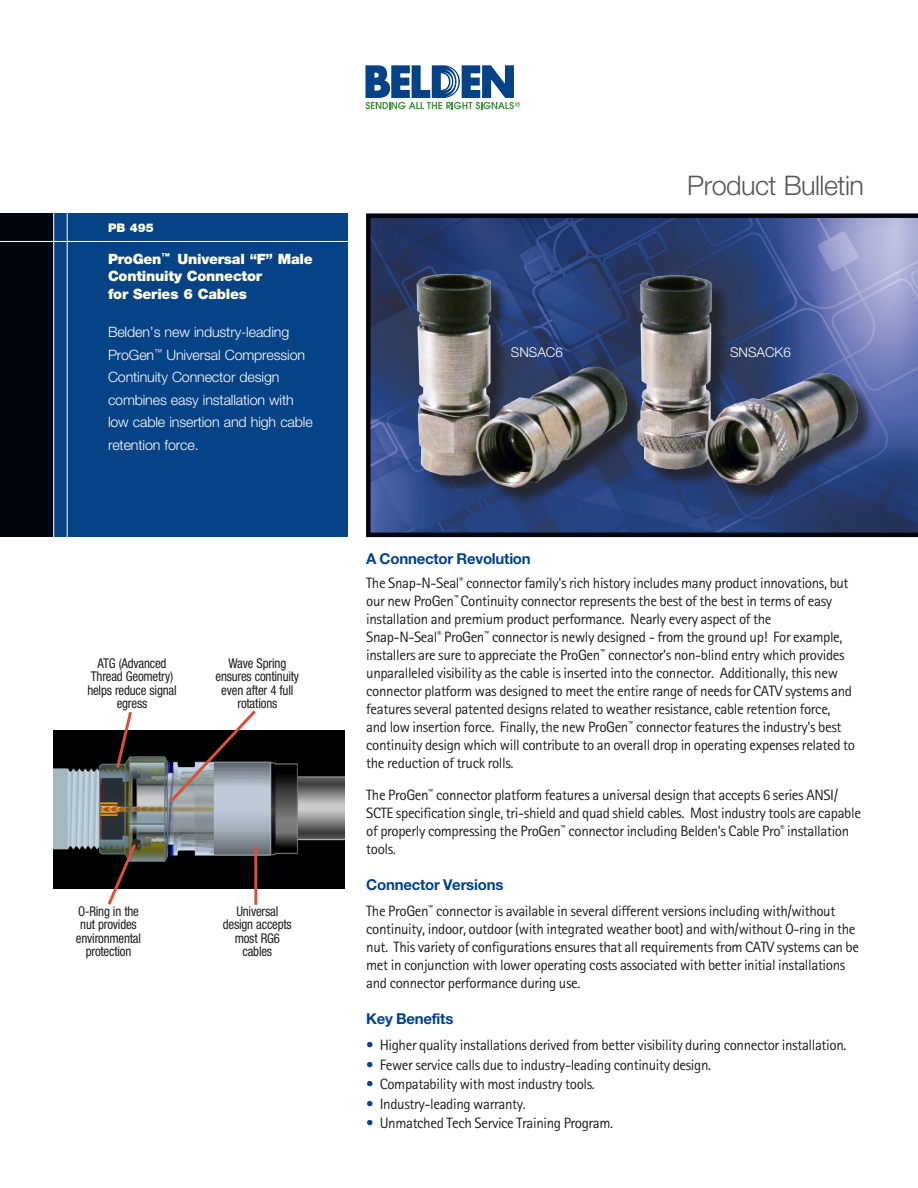
<style>
.page{position:relative;width:918px;height:1188px;background:#fff}
.page>*{position:absolute;margin:0;border:0;box-sizing:border-box;transform-origin:0 0}
.t1{font:300 27px "Helvetica Neue LT Std";letter-spacing:-.02em;color:#57585a}
.NPB_Bullets{font:15px/18px "Rotis Sans Serif";letter-spacing:-.025em;color:#231f20}
.NPB_Bullets-2{font:700 15px "Helvetica Neue LT Std";letter-spacing:-.015em;color:#054286}
._12__Deckline{font:300 14.25px/22.5px "Helvetica Neue LT Std";letter-spacing:-.01em;color:#fff}
._11__NP_Title{font:900 14.25px/17.2px "Helvetica Neue LT Std";letter-spacing:-.015em;color:#fffce0}
.t2{font:condensed 13.5px/13.5px "Helvetica Neue LT Std";letter-spacing:-.015em;color:#231f20;text-align:center;scale:.95 1}
.Parts_Table_B{font:300 13.5px "Helvetica Neue LT Std";color:#fff}
._10__NP_Number{font:900 12px "Helvetica Neue LT Std";color:#fffce0}
.s1{color:#054286}
</style>
<div class="page">
<img style="left:53px;top:730px;width:292px;height:159px">
<svg style="left:366px;top:213px;width:552px;height:324px;background:#394b7d"></svg>
<div style="left:0;top:213px;width:54px;height:324px;background:#01060e"></div>
<div style="left:54px;top:213px;width:294px;height:324px;background:#054286"></div>
<hr style="left:53px;top:213px;width:1px;height:326px;background:#fff">
<hr style="left:67px;top:213px;width:1px;height:326px;background:#fff">
<svg style="left:365px;top:65px;width:155px;height:44px"></svg>
<hr style="left:0;top:241px;width:349px;height:1px;background:#fff">
<svg style="left:105px;top:841px;width:34px;height:64px"></svg>
<svg style="left:114px;top:712px;width:20px;height:59px"></svg>
<hr style="left:254px;top:847px;width:3px;height:58px;background:#d7513d">
<svg style="left:166px;top:710px;width:93px;height:96px"></svg>
<div style="left:419px;top:277px;width:457px;height:229px;background:#231f20;opacity:.75"></div>
<img style="left:408px;top:270px;width:457px;height:221px">
<p class="_10__NP_Number" style="left:108px;top:220px;width:47px">PB 495</p>
<p class="_11__NP_Title" style="left:108px;top:250px;width:206px">ProGen<sup>™</sup> Universal “F” Male<br>Continuity Connector<br>for Series 6 Cables</p>
<p class="_12__Deckline" style="left:108px;top:320px;width:206px">Belden’s new industry-leading<br>ProGen<sup>™</sup> Universal Compression<br>Continuity Connector design combines easy installation with low cable insertion and high cable retention force.</p>
<p class="t2" style="left:87px;top:656px;width:95px">ATG (Advanced<br>Thread Geometry) helps reduce signal egress</p>
<p class="t2" style="left:216px;top:656px;width:90px">Wave Spring ensures continuity even after 4 full rotations</p>
<p class="t2" style="left:76px;top:904px;width:70px">O-Ring in the nut provides environmental protection</p>
<p class="t2" style="left:223px;top:904px;width:74px">Universal design accepts most RG6 cables</p>
<p class="t1" style="left:687px;top:169px;width:178px">Product Bulletin</p>
<p class="Parts_Table_B" style="left:511px;top:344px;width:54px">SNSAC6</p>
<p class="Parts_Table_B" style="left:730px;top:344px;width:62px">SNSACK6</p>
<p class="NPB_Bullets-2" style="left:366px;top:549px;width:166px">A Connector Revolution</p>
<p class="NPB_Bullets" style="left:366px;top:574px;width:490px">The Snap-N-Seal<sup>®</sup> connector family's rich history includes many product innovations, but our new ProGen<sup>™</sup> Continuity connector represents the best of the best in terms of easy installation and premium product performance. Nearly every aspect of the<br>Snap-N-Seal<sup>®</sup> ProGen<sup>™</sup> connector is newly designed - from the ground up! For example, installers are sure to appreciate the ProGen<sup>™</sup> connector's non-blind entry which provides unparalleled visibility as the cable is inserted into the connector. Additionally, this new connector platform was designed to meet the entire range of needs for CATV systems and features several patented designs related to weather resistance, cable retention force, and low insertion force. Finally, the new ProGen<sup>™</sup> connector features the industry's best continuity design which will contribute to an overall drop in operating expenses related to the reduction of truck rolls.</p>
<p class="NPB_Bullets" style="left:366px;top:786px;width:496px">The ProGen<sup>™</sup> connector platform features a universal design that accepts 6 series ANSI/ SCTE specification single, tri-shield and quad shield cables. Most industry tools are capable of properly compressing the ProGen<sup>™</sup> connector including Belden's Cable Pro<sup>®</sup> installation tools.</p>
<p class="NPB_Bullets-2" style="left:366px;top:875px;width:139px">Connector Versions</p>
<p class="NPB_Bullets" style="left:366px;top:902px;width:494px">The ProGen<sup>™</sup> connector is available in several different versions including with/without continuity, indoor, outdoor (with integrated weather boot) and with/without O-ring in the nut. This variety of configurations ensures that all requirements from CATV systems can be met in conjunction with lower operating costs associated with better initial installations and connector performance during use.</p>
<p class="NPB_Bullets-2" style="left:366px;top:1009px;width:89px">Key Benefits</p>
<p class="NPB_Bullets" style="left:366px;top:1036px;width:482px"><span class="s1">•</span> Higher quality installations derived from better visibility during connector installation.</p>
<p class="NPB_Bullets" style="left:366px;top:1056px;width:347px"><span class="s1">•</span> Fewer service calls due to industry-leading continuity design.</p>
<p class="NPB_Bullets" style="left:366px;top:1075px;width:230px"><span class="s1">•</span> Compatability with most industry tools.</p>
<p class="NPB_Bullets" style="left:366px;top:1095px;width:161px"><span class="s1">•</span> Industry-leading warranty.</p>
<p class="NPB_Bullets" style="left:366px;top:1114px;width:249px"><span class="s1">•</span> Unmatched Tech Service Training Program.</p>
</div>
